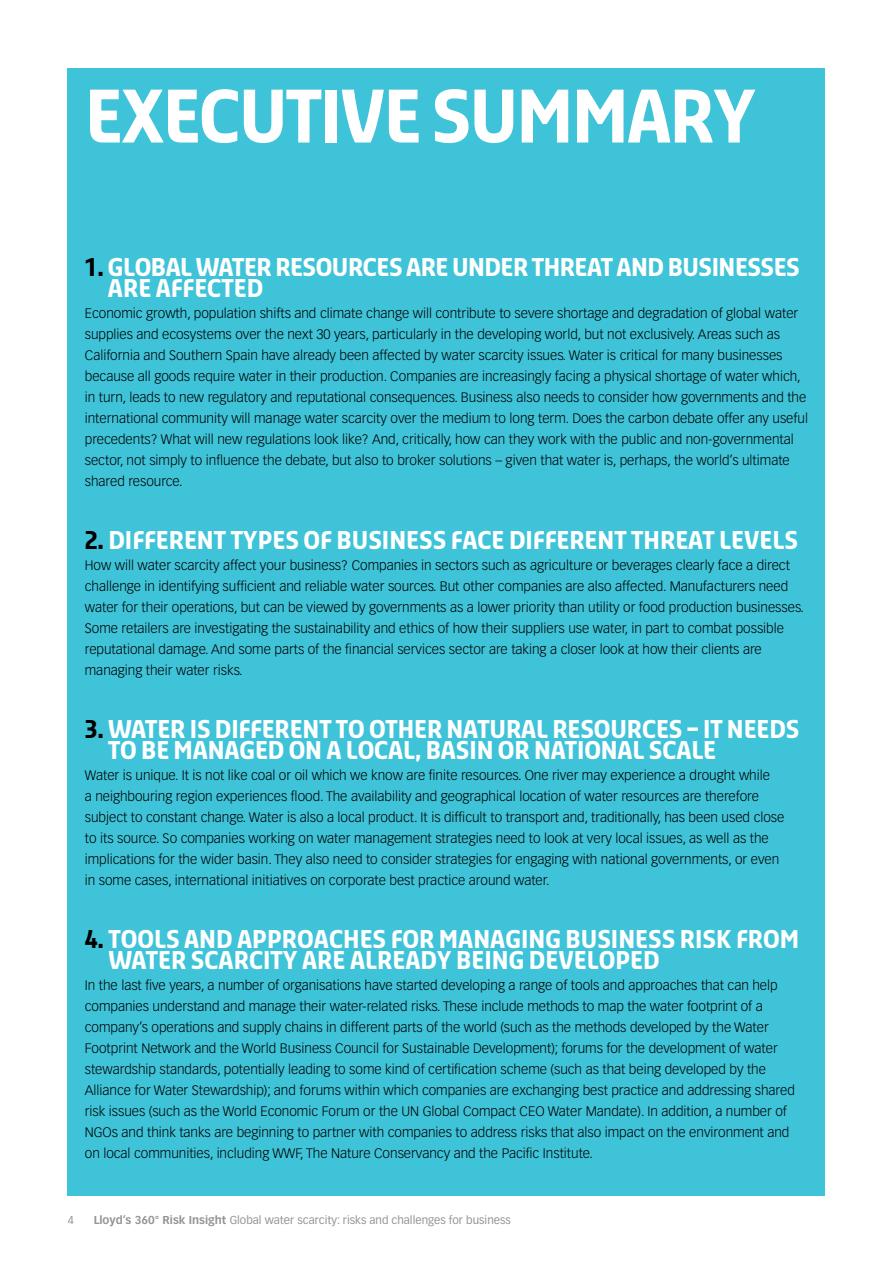
<style>
.page{position:relative;width:893px;height:1263px;background:#fff}
.page>*{position:absolute;margin:0;border:0;box-sizing:border-box;transform-origin:0 0}
.t1{font:600 70.5px "Sansa Lloyds";letter-spacing:-.025em;color:#fff}
.t2{font:600 24px/21px "Sansa Lloyds";color:#fff}
.t3{font:600 24px/21px "Sansa Lloyds";letter-spacing:-.02em;color:#fff}
.t4{font:300 13.5px/21px "Vectora LH";color:#000}
.t5{font:11.25px "Vectora LH";color:#939598}
.s1{color:#000}
.s2{font-weight:700}
</style>
<div class="page">
<div style="left:68px;top:68px;width:757px;height:1127px;background:#3fc3d8"></div>
<h1 class="t1" style="left:85px;top:72px;width:673px">EXECUTIVE SUMMARY</h1>
<h2 class="t3" style="left:108px;top:255px;width:693px;text-indent:-23px"><span class="s1">1.</span> GLOBAL WATER RESOURCES ARE UNDER THREAT AND BUSINESSES<br>ARE AFFECTED</h2>
<p class="t4" style="left:85px;top:303px;width:725px">Economic growth, population shifts and climate change will contribute to severe shortage and degradation of global water supplies and ecosystems over the next 30 years, particularly in the developing world, but not exclusively. Areas such as California and Southern Spain have already been affected by water scarcity issues. Water is critical for many businesses because all goods require water in their production. Companies are increasingly facing a physical shortage of water which, in turn, leads to new regulatory and reputational consequences. Business also needs to consider how governments and the international community will manage water scarcity over the medium to long term. Does the carbon debate offer any useful precedents? What will new regulations look like? And, critically, how can they work with the public and non-governmental sector, not simply to influence the debate, but also to broker solutions – given that water is, perhaps, the world’s ultimate shared resource.</p>
<h2 class="t2" style="left:85px;top:528px;width:715px"><span class="s1">2.</span> DIFFERENT TYPES OF BUSINESS FACE DIFFERENT THREAT LEVELS</h2>
<p class="t4" style="left:85px;top:555px;width:721px">How will water scarcity affect your business? Companies in sectors such as agriculture or beverages clearly face a direct challenge in identifying sufficient and reliable water sources. But other companies are also affected. Manufacturers need water for their operations, but can be viewed by governments as a lower priority than utility or food production businesses.<br>Some retailers are investigating the sustainability and ethics of how their suppliers use water, in part to combat possible reputational damage. And some parts of the financial services sector are taking a closer look at how their clients are managing their water risks.</p>
<h2 class="t2" style="left:108px;top:717px;width:693px;text-indent:-23px"><span class="s1">3.</span> WATER IS DIFFERENT TO OTHER NATURAL RESOURCES – IT NEEDS<br>TO BE MANAGED ON A LOCAL, BASIN OR NATIONAL SCALE</h2>
<p class="t4" style="left:85px;top:765px;width:701px">Water is unique. It is not like coal or oil which we know are finite resources. One river may experience a drought while<br>a neighbouring region experiences flood. The availability and geographical location of water resources are therefore subject to constant change. Water is also a local product. It is difficult to transport and, traditionally, has been used close to its source. So companies working on water management strategies need to look at very local issues, as well as the implications for the wider basin. They also need to consider strategies for engaging with national governments, or even in some cases, international initiatives on corporate best practice around water.</p>
<h2 class="t2" style="left:108px;top:927px;width:692px;text-indent:-24px"><span class="s1">4.</span> TOOLS AND APPROACHES FOR MANAGING BUSINESS RISK FROM<br>WATER SCARCITY ARE ALREADY BEING DEVELOPED</h2>
<p class="t4" style="left:85px;top:975px;width:711px">In the last five years, a number of organisations have started developing a range of tools and approaches that can help companies understand and manage their water-related risks. These include methods to map the water footprint of a company’s operations and supply chains in different parts of the world (such as the methods developed by the Water Footprint Network and the World Business Council for Sustainable Development); forums for the development of water stewardship standards, potentially leading to some kind of certification scheme (such as that being developed by the Alliance for Water Stewardship); and forums within which companies are exchanging best practice and addressing shared risk issues (such as the World Economic Forum or the UN Global Compact CEO Water Mandate). In addition, a number of NGOs and think tanks are beginning to partner with companies to address risks that also impact on the environment and on local communities, including WWF, The Nature Conservancy and the Pacific Institute.</p>
<p class="t5" style="left:68px;top:1213px;width:8px">4</p>
<p class="t5" style="left:94px;top:1213px;width:419px"><span class="s2">Lloyd’s 360° Risk Insight</span> Global water scarcity: risks and challenges for business</p>
</div>
